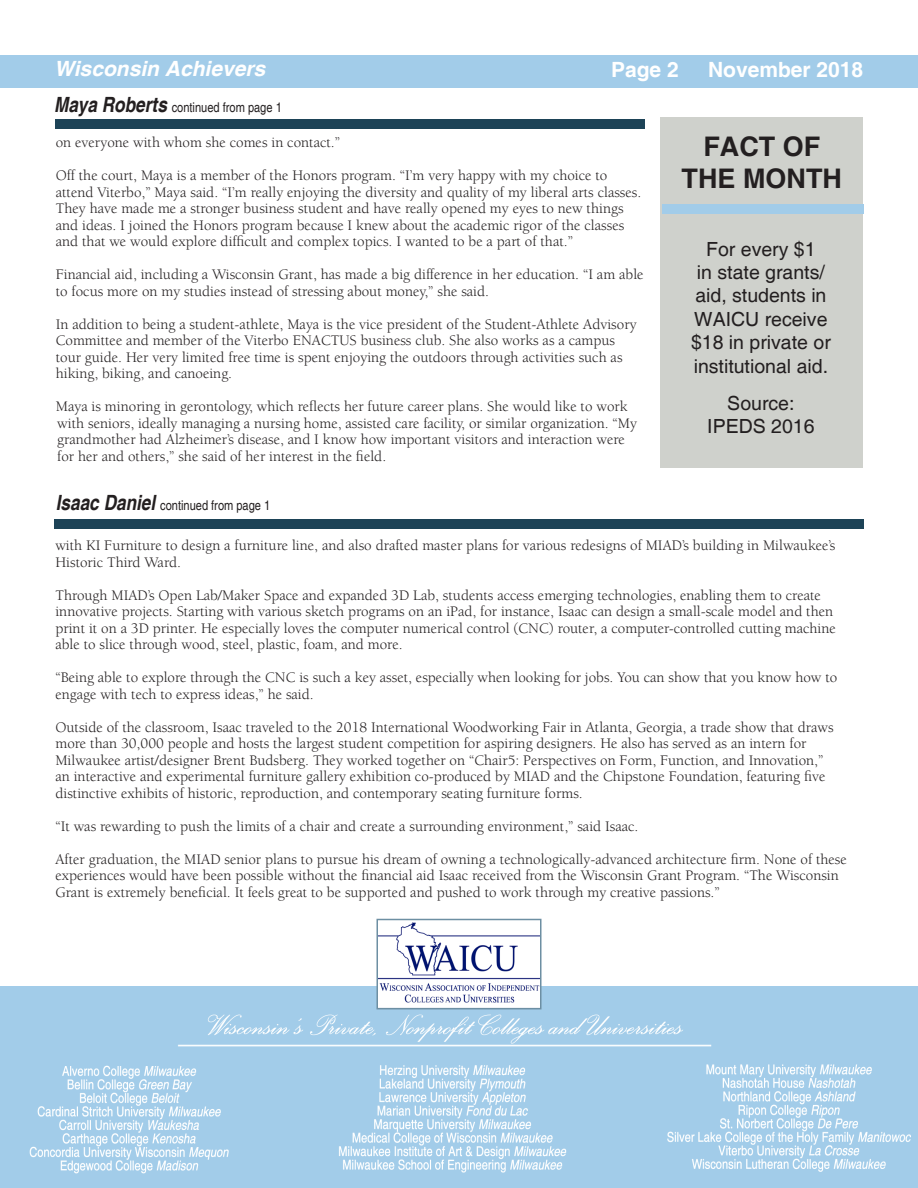
<style>
.page{position:relative;width:918px;height:1188px;background:#fff}
.page>*{position:absolute;margin:0;border:0;box-sizing:border-box;transform-origin:0 0}
.t1{font:700 27px "Helvetica";color:#231f20}
.t2{font:italic 700 21px "Helvetica";color:#fff}
.t3{font:700 21px "Helvetica";color:#fff}
.No_Spacing{font:19.5px/23.4px "Helvetica";color:#231f20;text-align:center}
.t4{font:15px/16.5px "Berkeley Std";color:#231f20}
.t5{font:condensed 13.5px "Helvetica";color:#231f20}
.s1{font-weight:700;font-style:italic;font-size:21px}
</style>
<div class="page">
<div style="left:55px;top:120px;width:589px;height:9px;background:#1d4357"></div>
<div style="left:0;top:55px;width:918px;height:32px;background:#a2cce9"></div>
<div style="left:54px;top:519px;width:810px;height:10px;background:#1d4357"></div>
<div style="left:661px;top:117px;width:202px;height:351px;background:#cfd1cc"></div>
<div style="left:663px;top:204px;width:201px;height:10px;background:#a2cce9"></div>
<img style="left:0;top:986px;width:918px;height:202px">
<img style="left:379px;top:922px;width:160px;height:84px">
<div style="left:376px;top:919px;width:166px;height:90px;border:2px solid #6d8fa3"></div>
<p class="t2" style="left:54px;top:56px;width:213px">Wisconsin Achievers</p>
<p class="t3" style="left:611px;top:57px;width:69px">Page 2</p>
<p class="t3" style="left:708px;top:57px;width:157px">November 2018</p>
<p class="t5" style="left:54px;top:99px;width:229px"><span class="s1">Maya Roberts</span> continued from page 1</p>
<p class="t4" style="left:56px;top:135px;width:286px">on everyone with whom she comes in contact.”</p>
<p class="t4" style="left:56px;top:168px;width:587px">Off the court, Maya is a member of the Honors program. “I’m very happy with my choice to attend Viterbo,” Maya said. “I’m really enjoying the diversity and quality of my liberal arts classes.<br>They have made me a stronger business student and have really opened my eyes to new things and ideas. I joined the Honors program because I knew about the academic rigor of the classes and that we would explore difficult and complex topics. I wanted to be a part of that.”</p>
<p class="t4" style="left:56px;top:267px;width:589px">Financial aid, including a Wisconsin Grant, has made a big difference in her education. “I am able to focus more on my studies instead of stressing about money,” she said.</p>
<p class="t4" style="left:56px;top:316px;width:582px">In addition to being a student-athlete, Maya is the vice president of the Student-Athlete Advisory Committee and member of the Viterbo ENACTUS business club. She also works as a campus tour guide. Her very limited free time is spent enjoying the outdoors through activities such as hiking, biking, and canoeing.</p>
<p class="t4" style="left:56px;top:399px;width:583px">Maya is minoring in gerontology, which reflects her future career plans. She would like to work with seniors, ideally managing a nursing home, assisted care facility, or similar organization. “My grandmother had Alzheimer’s disease, and I know how important visitors and interaction were for her and others,” she said of her interest in the field.</p>
<p class="t5" style="left:56px;top:497px;width:216px"><span class="s1">Isaac Daniel</span> continued from page 1</p>
<p class="t1" style="left:703px;top:130px;width:118px">FACT OF</p>
<p class="t1" style="left:682px;top:162px;width:162px">THE MONTH</p>
<p class="No_Spacing" style="left:691px;top:238px;width:141px">For every $1<br>in state grants/ aid, students in<br>WAICU receive $18 in private or institutional aid.</p>
<p class="No_Spacing" style="left:707px;top:392px;width:109px">Source:<br>IPEDS 2016</p>
<p class="t4" style="left:55px;top:538px;width:781px">with KI Furniture to design a furniture line, and also drafted master plans for various redesigns of MIAD’s building in Milwaukee’s<br>Historic Third Ward.</p>
<p class="t4" style="left:55px;top:587px;width:782px">Through MIAD’s Open Lab/Maker Space and expanded 3D Lab, students access emerging technologies, enabling them to create innovative projects. Starting with various sketch programs on an iPad, for instance, Isaac can design a small-scale model and then print it on a 3D printer. He especially loves the computer numerical control (CNC) router, a computer-controlled cutting machine able to slice through wood, steel, plastic, foam, and more.</p>
<p class="t4" style="left:55px;top:670px;width:783px">“Being able to explore through the CNC is such a key asset, especially when looking for jobs. You can show that you know how to engage with tech to express ideas,” he said.</p>
<p class="t4" style="left:55px;top:719px;width:780px">Outside of the classroom, Isaac traveled to the 2018 International Woodworking Fair in Atlanta, Georgia, a trade show that draws more than 30,000 people and hosts the largest student competition for aspiring designers. He also has served as an intern for Milwaukee artist/designer Brent Budsberg. They worked together on “Chair5: Perspectives on Form, Function, and Innovation,” an interactive and experimental furniture gallery exhibition co-produced by MIAD and the Chipstone Foundation, featuring five distinctive exhibits of historic, reproduction, and contemporary seating furniture forms.</p>
<p class="t4" style="left:55px;top:818px;width:585px">“It was rewarding to push the limits of a chair and create a surrounding environment,” said Isaac.</p>
<p class="t4" style="left:55px;top:851px;width:793px">After graduation, the MIAD senior plans to pursue his dream of owning a technologically-advanced architecture firm. None of these experiences would have been possible without the financial aid Isaac received from the Wisconsin Grant Program. “The Wisconsin<br>Grant is extremely beneficial. It feels great to be supported and pushed to work through my creative passions.”</p>
</div>
